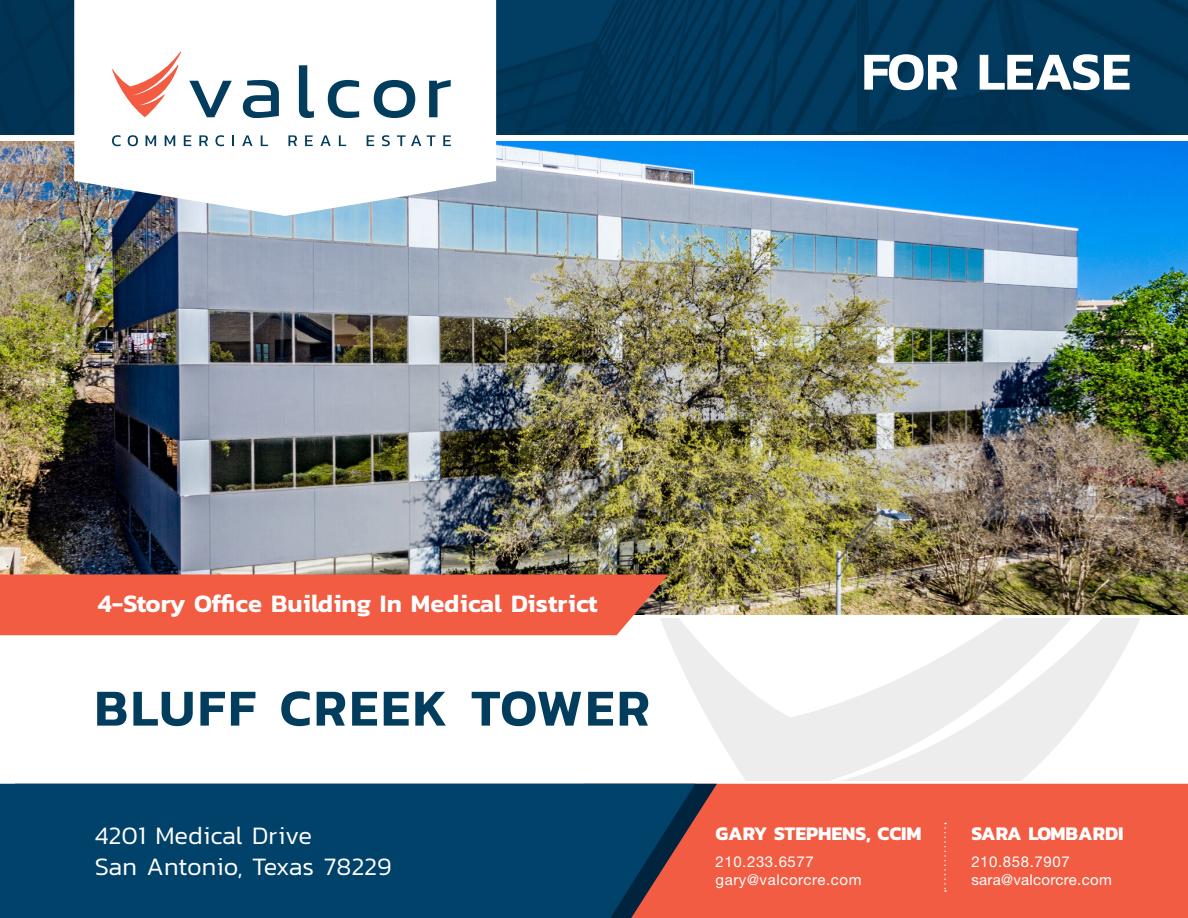
<style>
.page{position:relative;width:1188px;height:918px;background:#fff}
.page>*{position:absolute;margin:0;border:0;box-sizing:border-box;transform-origin:0 0}
.t1{font:600 54px "Kanit";letter-spacing:-.005em;color:#fff}
.t2{font:600 52.5px "Kanit";letter-spacing:.05em;color:#033d5d}
.t3{font:600 25.5px "Kanit";color:#fff}
.t4{font:300 25.5px "Kanit";color:#fff}
.t5{font:700 19.5px "Kanit";color:#fff}
.t6{font:15px "Helvetica Neue LT Std";letter-spacing:.04em;color:#fff}
.t7{font:15px "Helvetica Neue LT Std";letter-spacing:.02em;color:#fff}
</style>
<div class="page">
<img style="left:0;top:142px;width:1188px;height:472px">
<img style="left:0;top:0;width:1188px;height:134px">
<svg style="left:74px;top:0;width:422px;height:216px"></svg>
<svg style="left:189px;top:81px;width:43px;height:36px"></svg>
<svg style="left:243px;top:80px;width:36px;height:38px"></svg>
<svg style="left:299px;top:65px;width:15px;height:53px"></svg>
<svg style="left:328px;top:80px;width:31px;height:38px"></svg>
<svg style="left:374px;top:80px;width:41px;height:38px"></svg>
<svg style="left:429px;top:80px;width:22px;height:37px"></svg>
<svg style="left:112px;top:135px;width:9px;height:11px"></svg>
<svg style="left:128px;top:135px;width:10px;height:11px"></svg>
<svg style="left:146px;top:135px;width:10px;height:11px"></svg>
<svg style="left:165px;top:135px;width:10px;height:11px"></svg>
<svg style="left:184px;top:135px;width:7px;height:11px"></svg>
<svg style="left:199px;top:135px;width:9px;height:11px"></svg>
<svg style="left:215px;top:135px;width:9px;height:11px"></svg>
<svg style="left:232px;top:135px;width:2px;height:11px"></svg>
<svg style="left:242px;top:135px;width:11px;height:11px"></svg>
<svg style="left:261px;top:135px;width:7px;height:11px"></svg>
<svg style="left:288px;top:135px;width:9px;height:11px"></svg>
<svg style="left:305px;top:135px;width:8px;height:11px"></svg>
<svg style="left:320px;top:135px;width:11px;height:11px"></svg>
<svg style="left:339px;top:135px;width:7px;height:11px"></svg>
<svg style="left:367px;top:135px;width:7px;height:11px"></svg>
<svg style="left:382px;top:135px;width:8px;height:11px"></svg>
<svg style="left:397px;top:135px;width:24px;height:11px"></svg>
<svg style="left:427px;top:135px;width:8px;height:11px"></svg>
<svg style="left:443px;top:135px;width:8px;height:11px"></svg>
<svg style="left:112px;top:51px;width:69px;height:66px"></svg>
<div style="left:0;top:575px;width:668px;height:60px;background:#f15c42"></div>
<svg style="left:647px;top:619px;width:493px;height:162px;fill:#eeedee"></svg>
<div style="left:717px;top:784px;width:471px;height:134px;background:#f15c42"></div>
<svg style="left:695px;top:784px;width:22px;height:134px;background:#d25441"></svg>
<div style="left:0;top:784px;width:695px;height:134px;background:#01426a"></div>
<svg style="left:944px;top:823px;width:2px;height:69px"></svg>
<p class="t1" style="left:862px;top:30px;width:271px">FOR LEASE</p>
<p class="t3" style="left:98px;top:584px;width:501px">4-Story Office Building In Medical District</p>
<p class="t2" style="left:94px;top:668px;width:557px">BLUFF CREEK TOWER</p>
<p class="t4" style="left:95px;top:818px;width:219px">4201 Medical Drive</p>
<p class="t4" style="left:95px;top:848px;width:298px">San Antonio, Texas 78229</p>
<p class="t5" style="left:716px;top:818px;width:208px">GARY STEPHENS, CCIM</p>
<p class="t6" style="left:716px;top:853px;width:100px">210.233.6577</p>
<p class="t6" style="left:716px;top:871px;width:148px">gary@valcorcre.com</p>
<p class="t5" style="left:971px;top:819px;width:154px">SARA LOMBARDI</p>
<p class="t6" style="left:971px;top:853px;width:100px">210.858.7907</p>
<p class="t7" style="left:971px;top:871px;width:142px">sara@valcorcre.com</p>
</div>
